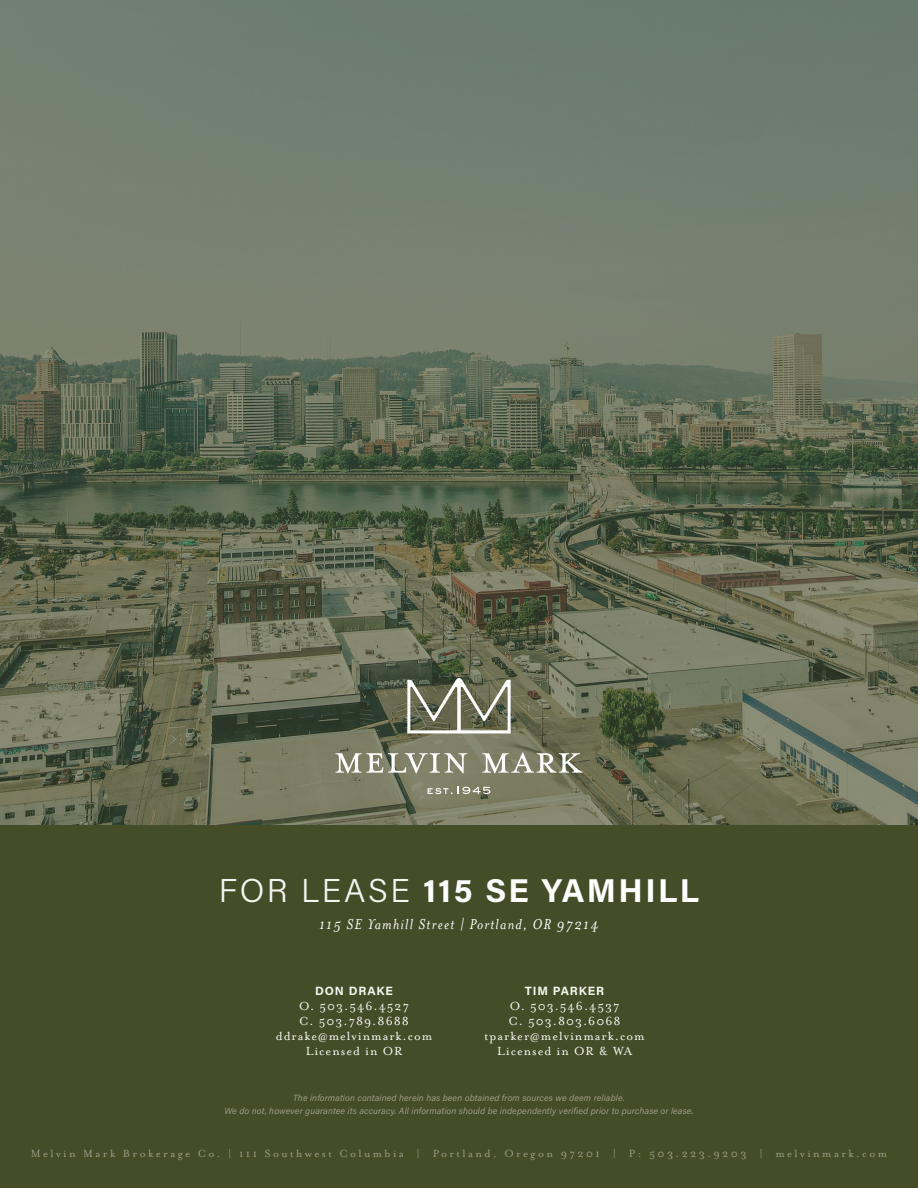
<style>
.page{position:relative;width:918px;height:1188px;background:#454c28}
.page>*{position:absolute;margin:0;border:0;box-sizing:border-box;transform-origin:0 0}
.text{font:700 33px "Acumin Pro";letter-spacing:.07em;color:#fff}
.text-2{font:italic 16.5px "Mrs Eaves OT";letter-spacing:.075em;color:#fff}
.t1{font:13.5px "Mrs Eaves OT";letter-spacing:.075em;color:#fbfbf9}
.t2{font:12px "Mrs Eaves OT";letter-spacing:.2em;color:#9e9d89}
.t3{font:700 12px "Acumin Pro";letter-spacing:.075em;color:#f5f6f1}
.text-3{font:italic 9px "Acumin Pro";letter-spacing:.01em;color:#9e9d89}
.s1{font-weight:300;color:#f5f6f1}
</style>
<div class="page">
<img style="left:0;top:0;width:918px;height:825px">
<svg style="left:335px;top:753px;width:132px;height:20px;background:#a4a593"></svg>
<svg style="left:482px;top:752px;width:101px;height:21px;background:#a0a18f"></svg>
<svg style="left:428px;top:787px;width:62px;height:7px"></svg>
<svg style="left:407px;top:678px;width:104px;height:55px;background:#848673"></svg>
<p class="text" style="left:219px;top:867px;width:482px"><span class="s1">FOR LEASE</span> 115 SE YAMHILL</p>
<p class="text-2" style="left:319px;top:915px;width:281px">115 SE Yamhill Street | Portland, OR 97214</p>
<p class="t3" style="left:315px;top:982px;width:79px">DON DRAKE</p>
<p class="t1" style="left:299px;top:998px;width:111px">O. 503.546.4527</p>
<p class="t1" style="left:299px;top:1013px;width:111px">C. 503.789.8688</p>
<p class="t1" style="left:276px;top:1028px;width:158px">ddrake@melvinmark.com</p>
<p class="t1" style="left:306px;top:1043px;width:98px">Licensed in OR</p>
<p class="t3" style="left:525px;top:982px;width:81px">TIM PARKER</p>
<p class="t1" style="left:510px;top:998px;width:111px">O. 503.546.4537</p>
<p class="t1" style="left:509px;top:1013px;width:114px">C. 503.803.6068</p>
<p class="t1" style="left:484px;top:1028px;width:162px">tparker@melvinmark.com</p>
<p class="t1" style="left:497px;top:1043px;width:137px">Licensed in OR &amp; WA</p>
<p class="text-3" style="left:293px;top:1091px;width:333px">The information contained herein has been obtained from sources we deem reliable.</p>
<p class="text-3" style="left:224px;top:1105px;width:471px">We do not, however guarantee its accuracy. All information should be independently verified prior to purchase or lease.</p>
<p class="t2" style="left:31px;top:1147px;width:858px">Melvin Mark Brokerage Co. | 111 Southwest Columbia | Portland, Oregon 97201 | P: 503.223.9203 | melvinmark.com</p>
</div>
